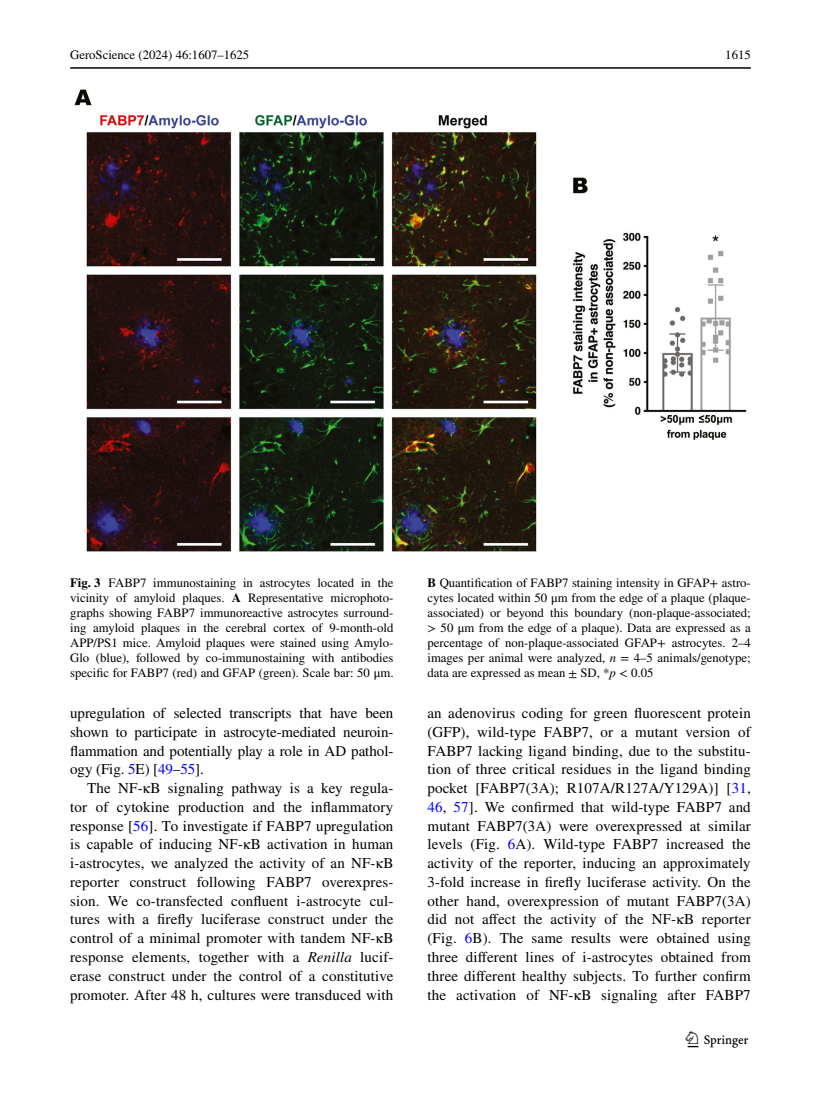
<style>
.page{position:relative;width:821px;height:1106px;background:#fff}
.page>*{position:absolute;margin:0;border:0;box-sizing:border-box;transform-origin:0 0}
.t1{font:22.5px "Springnew Regular 3";color:#000}
.t2{font:15px/18.8px "STIX";letter-spacing:.01em;color:#000;text-align:justify}
.t3{font:12.75px/15px "STIX";color:#000;text-align:justify}
.s1{font-weight:700}
.s2{font-style:italic}
.s3{color:#00f}
</style>
<div class="page">
<hr style="left:70px;top:67px;width:680px;height:2px;background:#000">
<img style="left:74px;top:89px;width:672px;height:462px">
<p class="t3" style="left:70px;top:48px;width:181px">GeroScience (2024) 46:1607–1625</p>
<p class="t3" style="left:725px;top:49px;width:27px">1615</p>
<p class="t3" style="left:70px;top:576px;width:325px"><span class="s1">Fig. 3</span> FABP7 immunostaining in astrocytes located in the vicinity of amyloid plaques. <span class="s1">A</span> Representative microphoto&shy;graphs showing FABP7 immunoreactive astrocytes surround&shy;ing amyloid plaques in the cerebral cortex of 9-month-old APP/PS1 mice. Amyloid plaques were stained using Amylo-Glo (blue), followed by co-immunostaining with antibodies specific for FABP7 (red) and GFAP (green). Scale bar: 50 μm.</p>
<p class="t3" style="left:427px;top:575px;width:325px"><span class="s1">B</span> Quantification of FABP7 staining intensity in GFAP+ astro&shy;cytes located within 50 μm from the edge of a plaque (plaque&shy;associated) or beyond this boundary (non-plaque-associated; &gt; 50 μm from the edge of a plaque). Data are expressed as a percentage of non-plaque-associated GFAP+ astrocytes. 2–4 images per animal were analyzed, <span class="s2">n</span> = 4–5 animals/genotype; data are expressed as mean ± SD, *<span class="s2">p</span> &lt; 0.05</p>
<p class="t2" style="left:70px;top:704px;width:325px">upregulation of selected transcripts that have been shown to participate in astrocyte-mediated neuroin&shy;flammation and potentially play a role in AD pathol&shy;ogy (Fig. <span class="s3">5</span>E) [<span class="s3">49</span>–<span class="s3">55</span>].</p>
<p class="t2" style="left:70px;top:779px;width:325px;text-indent:17px">The NF-κB signaling pathway is a key regula&shy;tor of cytokine production and the inflammatory response [<span class="s3">56</span>]. To investigate if FABP7 upregulation is capable of inducing NF-κB activation in human i-astrocytes, we analyzed the activity of an NF-κB reporter construct following FABP7 overexpres&shy;sion. We co-transfected confluent i-astrocyte cul&shy;tures with a firefly luciferase construct under the control of a minimal promoter with tandem NF-κB response elements, together with a <span class="s2">Renilla</span> lucif&shy;erase construct under the control of a constitutive promoter. After 48 h, cultures were transduced with</p>
<p class="t2" style="left:427px;top:704px;width:325px">an adenovirus coding for green fluorescent protein (GFP), wild-type FABP7, or a mutant version of FABP7 lacking ligand binding, due to the substitu&shy;tion of three critical residues in the ligand binding pocket [FABP7(3A); R107A/R127A/Y129A)] [<span class="s3">31</span>, <span class="s3">46</span>, <span class="s3">57</span>]. We confirmed that wild-type FABP7 and mutant FABP7(3A) were overexpressed at similar levels (Fig. <span class="s3">6</span>A). Wild-type FABP7 increased the activity of the reporter, inducing an approximately 3-fold increase in firefly luciferase activity. On the other hand, overexpression of mutant FABP7(3A) did not affect the activity of the NF-κB reporter (Fig. <span class="s3">6</span>B). The same results were obtained using three different lines of i-astrocytes obtained from three different healthy subjects. To further confirm the activation of NF-κB signaling after FABP7</p>
<h1 class="t1" style="left:687px;top:1031px;width:62px">1 3</h1>
</div>
